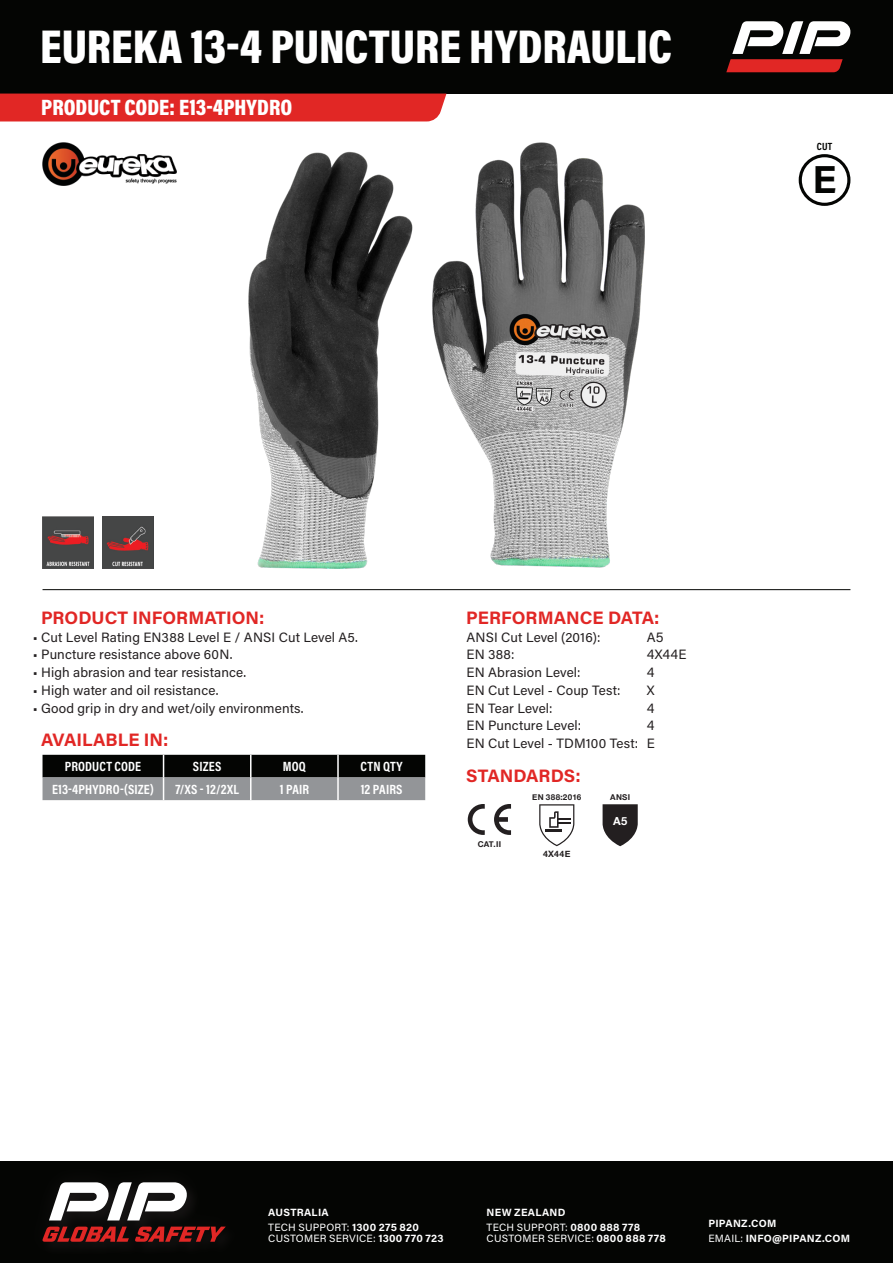
<style>
.page{position:relative;width:893px;height:1263px;background:#fff}
.page>*{position:absolute;margin:0;border:0;box-sizing:border-box;transform-origin:0 0}
.t1{font:900 48px "Acumin Pro Cond";letter-spacing:-.005em;color:#fff}
.t2{font:700 39px "Acumin Pro";color:#040503}
.t3{font:900 22.5px "Acumin Pro Cond";color:#fff}
.t4{font:700 18px "Acumin Pro";color:#e12725}
.t5{font:13.5px "Acumin Pro";letter-spacing:.005em;color:#231f20}
.t6{font:700 13.5px "Acumin Pro Cond";letter-spacing:.01em;color:#fff}
.t7{font:700 11.1px "Helvetica Neue";color:#fff}
.t8{font:700 10.5px/14.7px "Acumin Pro";letter-spacing:.025em;color:#fff}
.t9{font:10.5px "Acumin Pro";letter-spacing:.02em;color:#fff}
.t10{font:700 10.5px "Acumin Pro Cond";color:#040503}
.t11{font:700 8.85px "Helvetica Neue";letter-spacing:.02em;color:#231f20}
.t12{font:700 8.1px "Helvetica Neue";letter-spacing:.03em;color:#231f20}
.s1{font-weight:400}
.s2{font-weight:700}
</style>
<div class="page">
<div style="left:0;top:1161px;width:893px;height:102px;background:#040503"></div>
<svg style="left:49px;top:1182px;width:139px;height:38px"></svg>
<svg style="left:42px;top:1226px;width:87px;height:16px"></svg>
<svg style="left:135px;top:1226px;width:91px;height:16px"></svg>
<div style="left:0;top:0;width:893px;height:94px;background:#040503"></div>
<svg style="left:726px;top:21px;width:125px;height:51px"></svg>
<div style="left:0;top:94px;width:446px;height:27px;background:#e12725"></div>
<svg style="left:799px;top:154px;width:51px;height:52px"></svg>
<img style="left:43px;top:143px;width:134px;height:42px">
<svg style="left:468px;top:804px;width:17px;height:31px"></svg>
<svg style="left:494px;top:804px;width:17px;height:31px"></svg>
<svg style="left:539px;top:804px;width:35px;height:42px"></svg>
<svg style="left:603px;top:804px;width:35px;height:42px"></svg>
<svg style="left:43px;top:755px;width:382px;height:45px;background:#4e5050"></svg>
<hr style="left:250px;top:755px;width:2px;height:22px;background:#fff">
<hr style="left:337px;top:755px;width:2px;height:22px;background:#fff">
<hr style="left:43px;top:589px;width:807px;height:1px;background:#040503">
<img style="left:249px;top:143px;width:395px;height:425px">
<img style="left:43px;top:517px;width:51px;height:51px">
<img style="left:102px;top:517px;width:51px;height:51px">
<p class="t1" style="left:40px;top:15px;width:633px">EUREKA 13-4 PUNCTURE HYDRAULIC</p>
<p class="t3" style="left:41px;top:93px;width:252px">PRODUCT CODE: E13-4PHYDRO</p>
<p class="t10" style="left:817px;top:139px;width:17px">CUT</p>
<p class="t2" style="left:812px;top:152px;width:26px">E</p>
<p class="t4" style="left:41px;top:605px;width:225px">PRODUCT INFORMATION:</p>
<p class="t4" style="left:466px;top:605px;width:195px">PERFORMANCE DATA:</p>
<p class="t5" style="left:33px;top:627px;width:327px">• Cut Level Rating EN388 Level E / ANSI Cut Level A5.</p>
<p class="t5" style="left:33px;top:645px;width:201px">• Puncture resistance above 60N.</p>
<p class="t5" style="left:33px;top:663px;width:215px">• High abrasion and tear resistance.</p>
<p class="t5" style="left:33px;top:681px;width:187px">• High water and oil resistance.</p>
<p class="t5" style="left:33px;top:698px;width:272px">• Good grip in dry and wet/oily environments.</p>
<p class="t5" style="left:467px;top:627px;width:135px">ANSI Cut Level (2016):</p>
<p class="t5" style="left:467px;top:645px;width:49px">EN 388:</p>
<p class="t5" style="left:467px;top:663px;width:115px">EN Abrasion Level:</p>
<p class="t5" style="left:467px;top:681px;width:155px">EN Cut Level - Coup Test:</p>
<p class="t5" style="left:467px;top:698px;width:87px">EN Tear Level:</p>
<p class="t5" style="left:467px;top:716px;width:116px">EN Puncture Level:</p>
<p class="t5" style="left:467px;top:734px;width:173px">EN Cut Level - TDM100 Test:</p>
<p class="t5" style="left:647px;top:627px;width:18px">A5</p>
<p class="t5" style="left:647px;top:645px;width:41px">4X44E</p>
<p class="t5" style="left:647px;top:663px;width:9px">4</p>
<p class="t5" style="left:647px;top:681px;width:9px">X</p>
<p class="t5" style="left:647px;top:698px;width:9px">4</p>
<p class="t5" style="left:647px;top:716px;width:9px">4</p>
<p class="t4" style="left:41px;top:727px;width:129px">AVAILABLE IN:</p>
<p class="t5" style="left:647px;top:734px;width:10px">E</p>
<p class="t6" style="left:65px;top:757px;width:78px">PRODUCT CODE</p>
<p class="t6" style="left:193px;top:757px;width:30px">SIZES</p>
<p class="t6" style="left:283px;top:757px;width:24px">MOQ</p>
<p class="t6" style="left:361px;top:757px;width:43px">CTN QTY</p>
<p class="t6" style="left:52px;top:780px;width:104px">E13-4PHYDRO-(SIZE)</p>
<p class="t6" style="left:175px;top:780px;width:65px">7/XS - 12/2XL</p>
<p class="t6" style="left:280px;top:780px;width:31px">1 PAIR</p>
<p class="t6" style="left:361px;top:780px;width:43px">12 PAIRS</p>
<p class="t4" style="left:466px;top:763px;width:116px">STANDARDS:</p>
<p class="t12" style="left:478px;top:838px;width:25px">CAT.II</p>
<p class="t12" style="left:532px;top:791px;width:51px">EN 388:2016</p>
<p class="t11" style="left:543px;top:846px;width:29px">4X44E</p>
<p class="t12" style="left:610px;top:791px;width:21px">ANSI</p>
<p class="t7" style="left:613px;top:812px;width:16px">A5</p>
<p class="t8" style="left:268px;top:1205px;width:152px">AUSTRALIA<br><span class="s1">TECH SUPPORT:</span> 1300 275 820</p>
<p class="t9" style="left:268px;top:1231px;width:177px">CUSTOMER SERVICE: <span class="s2">1300 770 723</span></p>
<p class="t8" style="left:487px;top:1205px;width:155px">NEW ZEALAND<br><span class="s1">TECH SUPPORT:</span> 0800 888 778</p>
<p class="t9" style="left:487px;top:1231px;width:181px">CUSTOMER SERVICE: <span class="s2">0800 888 778</span></p>
<p class="t8" style="left:708px;top:1215px;width:143px">PIPANZ.COM<br><span class="s1">EMAIL:</span> INFO@PIPANZ.COM</p>
</div>
